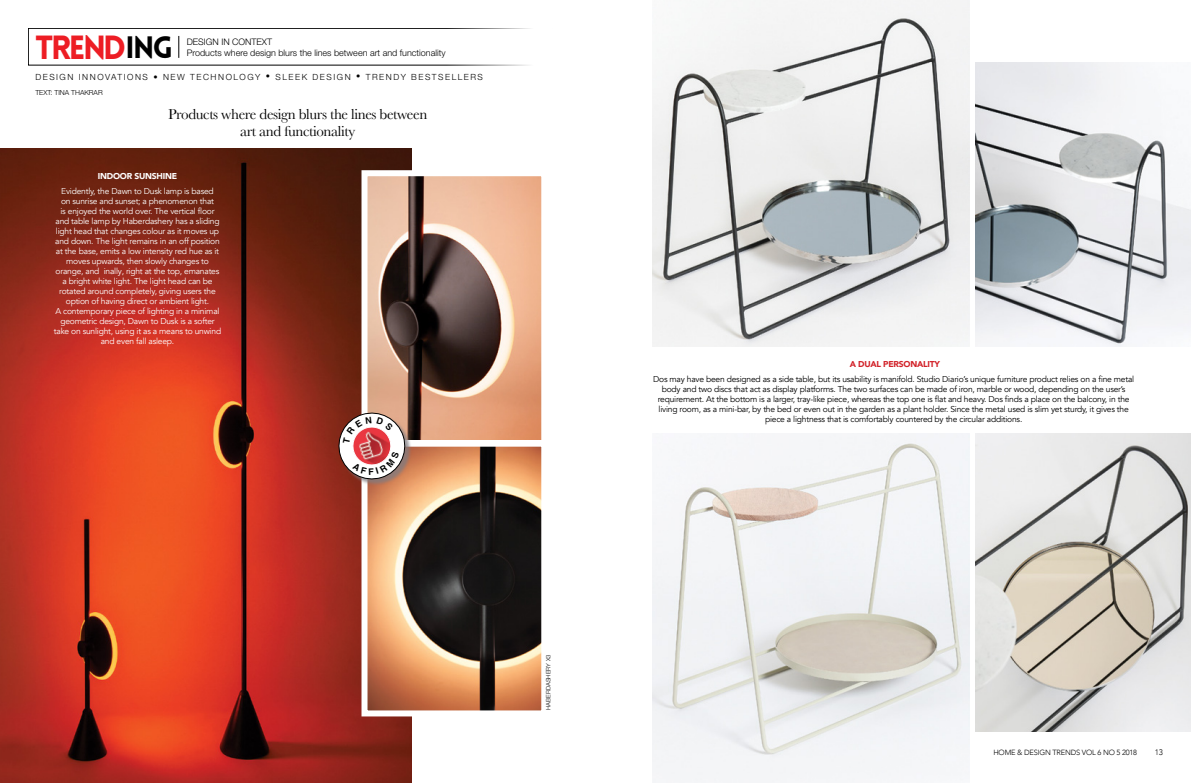
<style>
.page{position:relative;width:1191px;height:783px;background:#fff}
.page>*{position:absolute;margin:0;border:0;box-sizing:border-box;transform-origin:0 0}
.t1{font:900 32.8px "Lovelo";letter-spacing:-.07em;color:#ed1d24}
.t2{font:15px/17px "Baskerville";letter-spacing:-.025em;color:#000;text-align:center}
.t3{font:300 9px/11px "Helvetica Neue LT Std";color:#000}
.t4{font:8.5px/10px "Avenir";letter-spacing:-.025em;color:#fff;text-align:center}
.t5{font:8.5px/10px "Avenir";letter-spacing:-.025em;color:#000;text-align:center}
.t6{font:300 8.5px "Helvetica Neue LT Std";letter-spacing:.18em;color:#000}
.t7{font:900 8.5px "Avenir";letter-spacing:-.025em;color:#d2232a}
.t8{font:900 8.5px "Avenir";letter-spacing:-.025em;color:#fff}
.t9{font:300 8px "Avenir";color:#000}
.t10{font:300 7.5px "Avenir";letter-spacing:-.025em;color:#000}
.t11{font:300 7px "Helvetica Neue LT Std";color:#000}
.t12{font:300 6px "Helvetica Neue LT Std";color:#000}
.s1{font-size:30.3px;color:#000}
</style>
<div class="page">
<div style="left:28px;top:28px;width:525px;height:37px;border:1px solid #000"></div>
<svg style="left:179px;top:36px;width:1px;height:22px"></svg>
<img style="left:0;top:149px;width:411px;height:633px">
<img style="left:368px;top:177px;width:172px;height:532px">
<div style="left:361px;top:170px;width:186px;height:276px;border:6px solid #fff"></div>
<div style="left:361px;top:440px;width:186px;height:276px;border:6px solid #fff"></div>
<div style="left:340px;top:414px;width:72px;height:72px;background:#807c81;opacity:.75"></div>
<img style="left:975px;top:62px;width:216px;height:284px">
<img style="left:975px;top:433px;width:216px;height:298px">
<img style="left:652px;top:0;width:317px;height:346px">
<img style="left:652px;top:433px;width:317px;height:349px">
<svg style="left:335px;top:409px;width:73px;height:73px"></svg>
<h1 class="t1" style="left:35px;top:27px;width:139px">TREND<span class="s1">ING</span></h1>
<p class="t3" style="left:187px;top:36px;width:260px">DESIGN IN CONTEXT<br>Products where design blurs the lines between art and functionality</p>
<p class="t6" style="left:35px;top:72px;width:449px">DESIGN INNOVATIONS • NEW TECHNOLOGY • SLEEK DESIGN • TRENDY BESTSELLERS</p>
<p class="t11" style="left:35px;top:88px;width:69px">TEXT: TINA THAKRAR</p>
<h2 class="t2" style="left:168px;top:106px;width:261px">Products where design blurs the lines between art and functionality</h2>
<p class="t8" style="left:98px;top:168px;width:81px">INDOOR SUNSHINE</p>
<p class="t4" style="left:54px;top:186px;width:169px">Evidently, the Dawn to Dusk lamp is based<br>on sunrise and sunset; a phenomenon that<br>is enjoyed the world over. The vertical floor and table lamp by Haberdashery has a sliding light head that changes colour as it moves up and down. The light remains in an off position at the base, emits a low intensity red hue as it moves upwards, then slowly changes to orange, and inally, right at the top, emanates a bright white light. The light head can be rotated around completely, giving users the option of having direct or ambient light.<br>A contemporary piece of lighting in a minimal geometric design, Dawn to Dusk is a softer take on sunlight, using it as a means to unwind and even fall asleep.</p>
<p class="t12" style="left:544px;top:709px;width:57px;rotate:-90deg">HABERDASHERY X3</p>
<p class="t7" style="left:849px;top:356px;width:92px">A DUAL PERSONALITY</p>
<p class="t5" style="left:653px;top:374px;width:482px">Dos may have been designed as a side table, but its usability is manifold. Studio Diario’s unique furniture product relies on a fine metal body and two discs that act as display platforms. The two surfaces can be made of iron, marble or wood, depending on the user’s requirement. At the bottom is a larger, tray-like piece, whereas the top one is flat and heavy. Dos finds a place on the balcony, in the living room, as a mini-bar, by the bed or even out in the garden as a plant holder. Since the metal used is slim yet sturdy, it gives the piece a lightness that is comfortably countered by the circular additions.</p>
<p class="t10" style="left:993px;top:747px;width:145px">HOME &amp; DESIGN TRENDS VOL 6 NO 5 2018</p>
<p class="t9" style="left:1154px;top:747px;width:10px">13</p>
</div>
